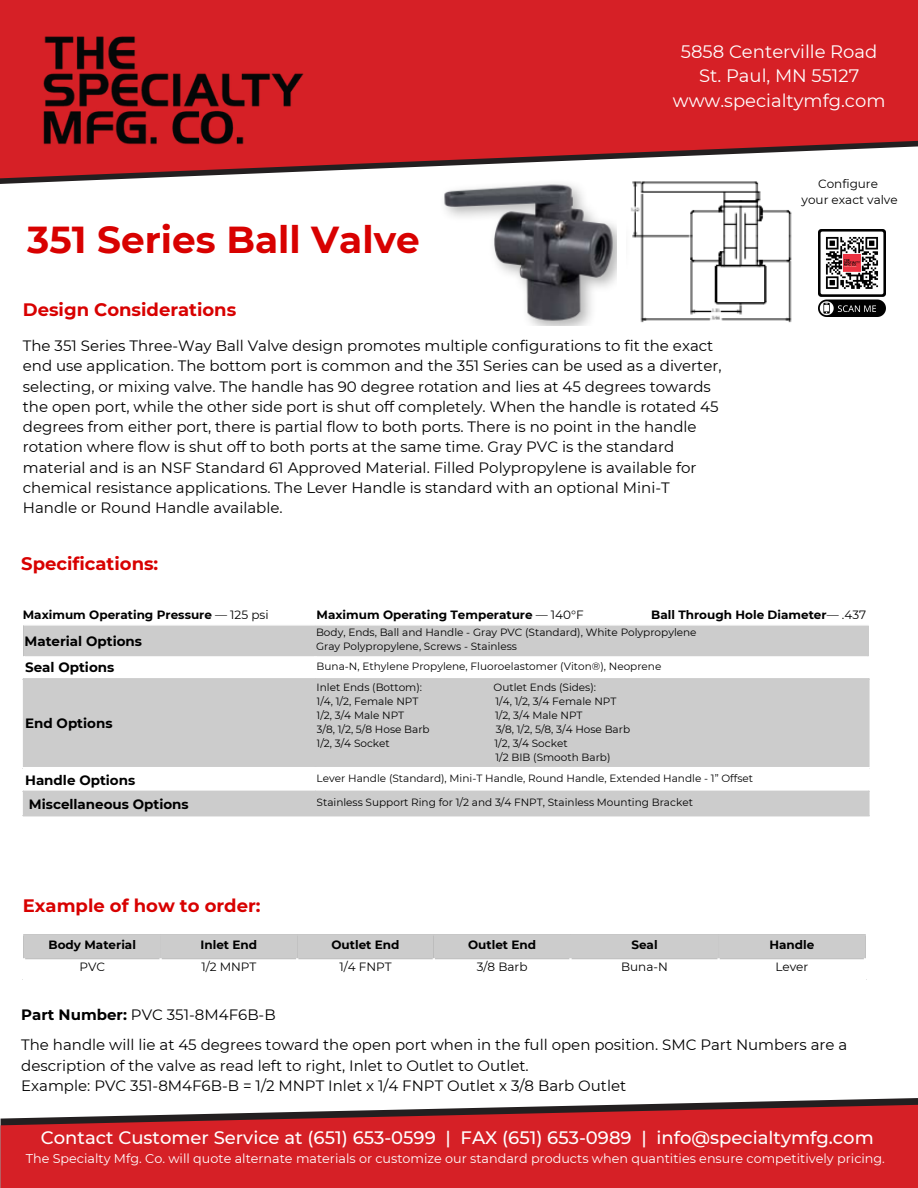
<style>
.page{position:relative;width:918px;height:1188px;background:#fff}
.page>*{position:absolute;margin:0;border:0;box-sizing:border-box;transform-origin:0 0}
.t1{font:700 37.5px "Montserrat";color:#d80100}
.t2{font:500 18px "Montserrat";color:#fff}
.t3{font:700 18px "Montserrat";color:#d80100}
.t4{font:18px/24.8px "Montserrat";color:#fff;text-align:center}
.t5{font:15px/20.2px "Montserrat";color:#000}
.t6{font:700 13.5px "Montserrat";color:#000}
.t7{font:12.75px "Montserrat";color:#fff}
.t8{font:700 12px "Montserrat";color:#000}
.t9{font:12px "Montserrat";color:#000}
.t10{font:10.5px "Montserrat";color:#000}
.s1{font-weight:400}
.s2{font-weight:700}
</style>
<div class="page">
<svg style="left:0;top:0;width:918px;height:179px;background:#d4353a"></svg>
<svg style="left:609px;top:1098px;width:309px;height:7px"></svg>
<svg style="left:1px;top:1105px;width:917px;height:83px;background:#cc2b31"></svg>
<img style="left:26px;top:21px;width:290px;height:157px">
<hr style="left:23px;top:935px;width:2px;height:23px;background:#ccc">
<div style="left:25px;top:935px;width:839px;height:23px;background:#ccc"></div>
<hr style="left:864px;top:935px;width:2px;height:23px;background:#ccc">
<hr style="left:23px;top:934px;width:843px;height:1px;background:#ccc">
<hr style="left:25px;top:958px;width:839px;height:1px;background:#ccc">
<hr style="left:159px;top:958px;width:3px;height:20px;background:#fff">
<hr style="left:296px;top:958px;width:2px;height:20px;background:#fff">
<hr style="left:433px;top:958px;width:2px;height:20px;background:#fff">
<hr style="left:569px;top:958px;width:3px;height:20px;background:#fff">
<hr style="left:717px;top:958px;width:3px;height:20px;background:#fff">
<div style="left:25px;top:626px;width:843px;height:188px;background:#ccc"></div>
<svg style="left:25px;top:657px;width:842px;height:134px;fill:#ccc"></svg>
<hr style="left:23px;top:626px;width:2px;height:30px;background:#ccc">
<hr style="left:315px;top:626px;width:1px;height:30px;background:#ccc">
<hr style="left:868px;top:626px;width:1px;height:30px;background:#ccc">
<hr style="left:25px;top:656px;width:842px;height:1px;background:#fff">
<hr style="left:314px;top:656px;width:3px;height:22px;background:#fff">
<hr style="left:314px;top:769px;width:3px;height:22px;background:#fff">
<hr style="left:867px;top:656px;width:3px;height:22px;background:#fff">
<hr style="left:867px;top:769px;width:3px;height:22px;background:#fff">
<hr style="left:23px;top:767px;width:847px;height:2px;background:#fff">
<hr style="left:23px;top:680px;width:2px;height:87px;background:#ccc">
<hr style="left:23px;top:793px;width:2px;height:21px;background:#ccc">
<hr style="left:314px;top:680px;width:3px;height:87px;background:#ccc">
<hr style="left:314px;top:793px;width:3px;height:21px;background:#ccc">
<hr style="left:867px;top:680px;width:3px;height:87px;background:#ccc">
<hr style="left:867px;top:793px;width:3px;height:21px;background:#ccc">
<hr style="left:23px;top:678px;width:847px;height:2px;background:#ccc">
<hr style="left:23px;top:791px;width:847px;height:2px;background:#ccc">
<hr style="left:23px;top:814px;width:847px;height:2px;background:#ccc">
<img style="left:818px;top:230px;width:68px;height:86px">
<img style="left:438px;top:178px;width:178px;height:148px">
<img style="left:626px;top:174px;width:169px;height:149px">
<p class="t4" style="left:673px;top:39px;width:214px">5858 Centerville Road<br>St. Paul, MN 55127 www.specialtymfg.com</p>
<p class="t1" style="left:27px;top:216px;width:394px">351 Series Ball Valve</p>
<p class="t3" style="left:23px;top:299px;width:215px">Design Considerations</p>
<p class="t5" style="left:23px;top:336px;width:700px">The 351 Series Three-Way Ball Valve design promotes multiple configurations to fit the exact end use application. The bottom port is common and the 351 Series can be used as a diverter, selecting, or mixing valve. The handle has 90 degree rotation and lies at 45 degrees towards the open port, while the other side port is shut off completely. When the handle is rotated 45 degrees from either port, there is partial flow to both ports. There is no point in the handle rotation where flow is shut off to both ports at the same time. Gray PVC is the standard material and is an NSF Standard 61 Approved Material. Filled Polypropylene is available for chemical resistance applications. The Lever Handle is standard with an optional Mini-T Handle or Round Handle available.</p>
<p class="t3" style="left:21px;top:552px;width:139px">Specifications:</p>
<p class="t9" style="left:818px;top:176px;width:61px">Configure</p>
<h4 class="t9" style="left:802px;top:192px;width:98px">your exact valve</h4>
<h4 class="t8" style="left:23px;top:608px;width:247px">Maximum Operating Pressure <span class="s1">— 125 psi</span></h4>
<h2 class="t8" style="left:317px;top:608px;width:269px">Maximum Operating Temperature <span class="s1">— 140°F</span></h2>
<p class="t8" style="left:651px;top:608px;width:216px">Ball Through Hole Diameter<span class="s1">— .437</span></p>
<p class="t6" style="left:25px;top:633px;width:119px">Material Options</p>
<p class="t10" style="left:316px;top:626px;width:382px">Body, Ends, Ball and Handle - Gray PVC (Standard), White Polypropylene</p>
<p class="t10" style="left:316px;top:640px;width:203px">Gray Polypropylene, Screws - Stainless</p>
<p class="t6" style="left:25px;top:659px;width:91px">Seal Options</p>
<p class="t10" style="left:317px;top:660px;width:346px">Buna-N, Ethylene Propylene, Fluoroelastomer (Viton®), Neoprene</p>
<p class="t6" style="left:25px;top:715px;width:89px">End Options</p>
<p class="t10" style="left:317px;top:681px;width:107px">Inlet Ends (Bottom):</p>
<p class="t10" style="left:494px;top:681px;width:104px">Outlet Ends (Sides):</p>
<p class="t10" style="left:317px;top:695px;width:103px">1/4, 1/2, Female NPT</p>
<p class="t10" style="left:495px;top:695px;width:122px">1/4, 1/2, 3/4 Female NPT</p>
<p class="t10" style="left:317px;top:709px;width:89px">1/2, 3/4 Male NPT</p>
<p class="t10" style="left:495px;top:709px;width:89px">1/2, 3/4 Male NPT</p>
<p class="t10" style="left:317px;top:723px;width:115px">3/8, 1/2, 5/8 Hose Barb</p>
<p class="t10" style="left:496px;top:723px;width:136px">3/8, 1/2, 5/8, 3/4 Hose Barb</p>
<p class="t10" style="left:317px;top:737px;width:75px">1/2, 3/4 Socket</p>
<p class="t10" style="left:494px;top:737px;width:75px">1/2, 3/4 Socket</p>
<p class="t10" style="left:495px;top:751px;width:117px">1/2 BIB (Smooth Barb)</p>
<p class="t6" style="left:25px;top:772px;width:112px">Handle Options</p>
<p class="t10" style="left:317px;top:772px;width:438px">Lever Handle (Standard), Mini-T Handle, Round Handle, Extended Handle - 1” Offset</p>
<p class="t6" style="left:29px;top:796px;width:161px">Miscellaneous Options</p>
<p class="t10" style="left:317px;top:796px;width:378px">Stainless Support Ring for 1/2 and 3/4 FNPT, Stainless Mounting Bracket</p>
<p class="t3" style="left:23px;top:894px;width:239px">Example of how to order:</p>
<h3 class="t8" style="left:49px;top:938px;width:89px">Body Material</h3>
<p class="t8" style="left:201px;top:938px;width:58px">Inlet End</p>
<p class="t8" style="left:332px;top:938px;width:70px">Outlet End</p>
<p class="t8" style="left:468px;top:938px;width:70px">Outlet End</p>
<p class="t8" style="left:631px;top:938px;width:28px">Seal</p>
<h1 class="t8" style="left:769px;top:938px;width:46px">Handle</h1>
<p class="t9" style="left:79px;top:960px;width:27px">PVC</p>
<h2 class="t9" style="left:201px;top:960px;width:57px">1/2 MNPT</h2>
<p class="t9" style="left:339px;top:960px;width:54px">1/4 FNPT</p>
<h2 class="t9" style="left:477px;top:960px;width:52px">3/8 Barb</h2>
<p class="t9" style="left:621px;top:960px;width:48px">Buna-N</p>
<p class="t9" style="left:775px;top:960px;width:34px">Lever</p>
<p class="t5" style="left:21px;top:1005px;width:256px"><span class="s2">Part Number:</span> PVC 351-8M4F6B-B</p>
<p class="t5" style="left:21px;top:1035px;width:828px">The handle will lie at 45 degrees toward the open port when in the full open position. SMC Part Numbers are a description of the valve as read left to right, Inlet to Outlet to Outlet.<br>Example: PVC 351-8M4F6B-B = 1/2 MNPT Inlet x 1/4 FNPT Outlet x 3/8 Barb Outlet</p>
<p class="t2" style="left:41px;top:1127px;width:834px">Contact Customer Service at (651) 653-0599 | FAX (651) 653-0989 | info@specialtymfg.com</p>
<p class="t7" style="left:26px;top:1150px;width:861px">The Specialty Mfg. Co. will quote alternate materials or customize our standard products when quantities ensure competitively pricing.</p>
</div>
